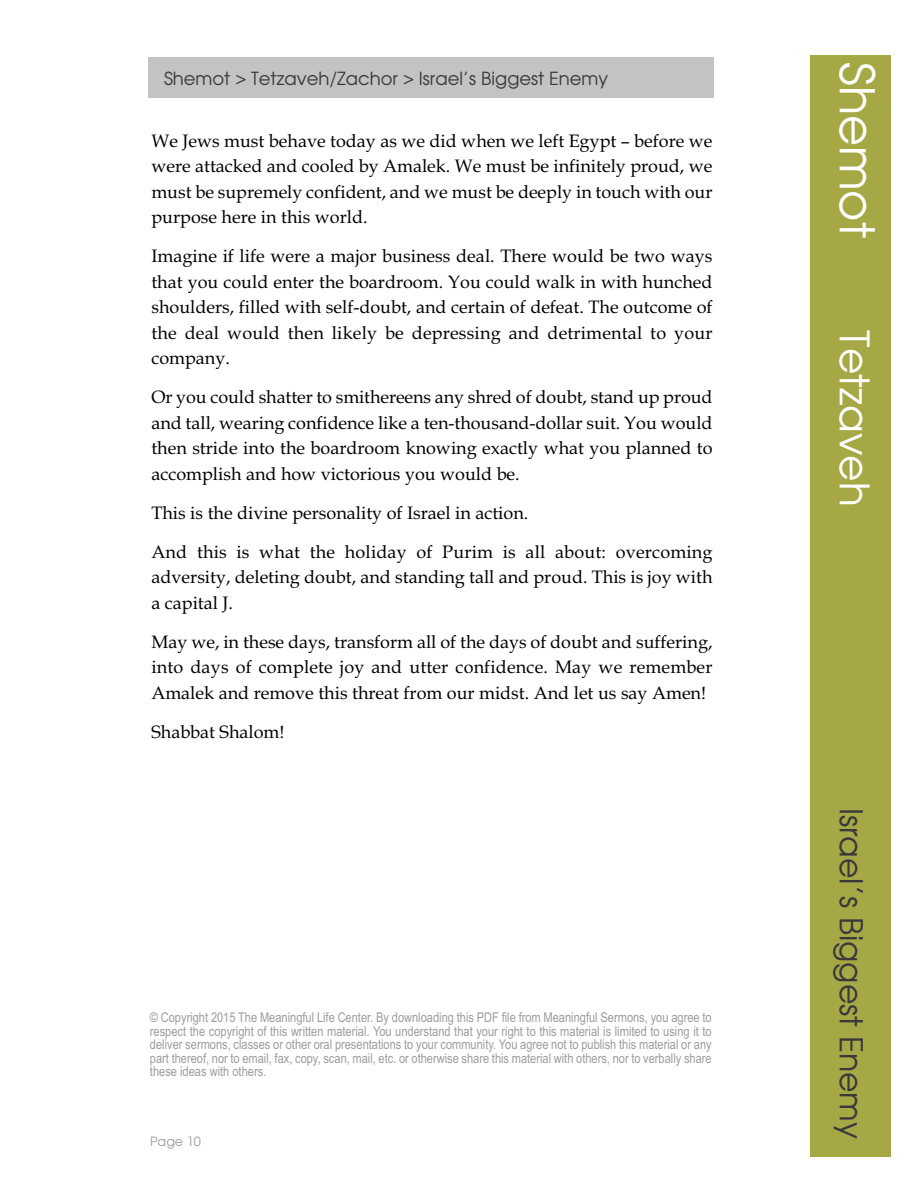
<style>
.page{position:relative;width:918px;height:1188px;background:#fff}
.page>*{position:absolute;margin:0;border:0;box-sizing:border-box;transform-origin:0 0}
.t1{font:47.7px "Avalon Plain";color:#fff}
.t2{font:40.5px "Avalon Plain";color:#fff}
.t3{font:31.5px "Avalon Plain";color:#39383a}
.t4{font:18px/25.5px "Book Antiqua";color:#000;text-align:justify}
.t5{font:18px "Avalon Plain";color:#39383a}
.t6{font:13.5px/13.5px "Arial Narrow";color:#9c9c9c;text-align:justify}
.t7{font:12.75px "Avalon Plain";color:#9c9c9c}
</style>
<div class="page">
<div style="left:810px;top:55px;width:81px;height:1101px;background:#a5a845"></div>
<div style="left:148px;top:57px;width:566px;height:41px;background:#c3c3c4"></div>
<p class="t5" style="left:164px;top:68px;width:446px">Shemot &gt; Tetzaveh/Zachor &gt; Israel’s Biggest Enemy</p>
<h1 class="t1" style="left:884px;top:62px;width:177px;rotate:90deg">Shemot</h1>
<p class="t4" style="left:151px;top:128px;width:563px">We Jews must behave today as we did when we left Egypt – before we were attacked and cooled by Amalek. We must be infinitely proud, we must be supremely confident, and we must be deeply in touch with our purpose here in this world.</p>
<p class="t4" style="left:151px;top:243px;width:563px">Imagine if life were a major business deal. There would be two ways that you could enter the boardroom. You could walk in with hunched shoulders, filled with self-doubt, and certain of defeat. The outcome of the deal would then likely be depressing and detrimental to your company.</p>
<p class="t4" style="left:151px;top:384px;width:563px">Or you could shatter to smithereens any shred of doubt, stand up proud and tall, wearing confidence like a ten-thousand-dollar suit. You would then stride into the boardroom knowing exactly what you planned to accomplish and how victorious you would be.</p>
<p class="t4" style="left:151px;top:493px;width:563px;line-height:39px">This is the divine personality of Israel in action.<br>And this is what the holiday of Purim is all about: overcoming</p>
<p class="t4" style="left:151px;top:564px;width:563px">adversity, deleting doubt, and standing tall and proud. This is joy with a capital J.</p>
<p class="t4" style="left:151px;top:629px;width:563px">May we, in these days, transform all of the days of doubt and suffering, into days of complete joy and utter confidence. May we remember Amalek and remove this threat from our midst. And let us say Amen!</p>
<p class="t4" style="left:151px;top:719px;width:135px">Shabbat Shalom!</p>
<h2 class="t2" style="left:878px;top:330px;width:177px;rotate:90deg">Tetzaveh</h2>
<p class="t6" style="left:150px;top:1011px;width:563px">© Copyright 2015 The Meaningful Life Center. By downloading this PDF file from Meaningful Sermons, you agree to respect the copyright of this written material. You understand that your right to this material is limited to using it to deliver sermons, classes or other oral presentations to your community. You agree not to publish this material or any part thereof, nor to email, fax, copy, scan, mail, etc. or otherwise share this material with others, nor to verbally share these ideas with others.</p>
<p class="t7" style="left:150px;top:1134px;width:52px">Page 10</p>
<h3 class="t3" style="left:869px;top:808px;width:333px;rotate:90deg">Israel’s Biggest Enemy</h3>
</div>
